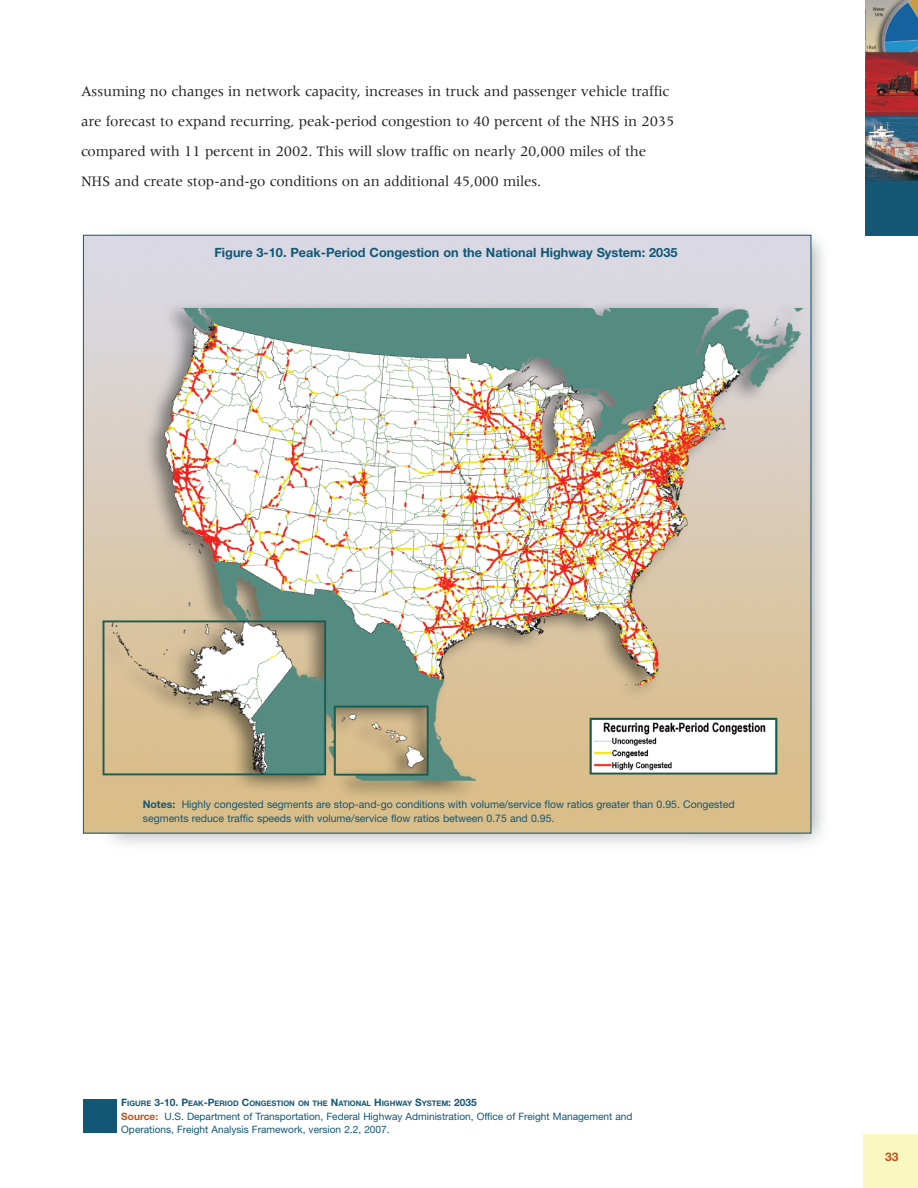
<style>
.page{position:relative;width:918px;height:1188px;background:#fff}
.page>*{position:absolute;margin:0;border:0;box-sizing:border-box;transform-origin:0 0}
.t1{font:15px/30px "Meridien";letter-spacing:-.01em;color:#231f20}
.t2{font:700 12.75px "Helvetica Neue";color:#125775}
.t3{font:700 12px "Helvetica Neue";color:#b7531a}
.t4{font:10.5px/13.5px "Helvetica Neue";color:#125775}
.t5{font:10.2px/13.5px "Helvetica Neue";color:#125775}
.t6{font:700 7.65px "Helvetica Neue";color:#125775}
.s1{font-weight:700}
.s2{font-size:10.2px}
.s3{font-weight:700;color:#b7531a}
</style>
<div class="page">
<img style="left:82px;top:233px;width:742px;height:612px">
<div style="left:863px;top:1134px;width:55px;height:54px;background:#faf8c1"></div>
<div style="left:83px;top:1099px;width:34px;height:34px;background:#125775"></div>
<img style="left:85px;top:237px;width:724px;height:594px">
<img style="left:866px;top:0;width:52px;height:236px">
<p class="t1" style="left:81px;top:77px;width:595px">Assuming no changes in network capacity, increases in truck and passenger vehicle traffic are forecast to expand recurring, peak-period congestion to 40 percent of the NHS in 2035 compared with 11 percent in 2002. This will slow traffic on nearly 20,000 miles of the NHS and create stop-and-go conditions on an additional 45,000 miles.</p>
<p class="t2" style="left:214px;top:247px;width:465px">Figure 3-10. Peak-Period Congestion on the National Highway System: 2035</p>
<p class="t4" style="left:143px;top:799px;width:593px"><span class="s1">Notes:</span> Highly congested segments are stop-and-go conditions with volume/service flow ratios greater than 0.95. Congested segments reduce traffic speeds with volume/service flow ratios between 0.75 and 0.95.</p>
<p class="t6" style="left:121px;top:1101px;width:357px"><span class="s2">F</span>IGURE <span class="s2">3-10. P</span>EAK<span class="s2">-P</span>ERIOD <span class="s2">C</span>ONGESTION ON THE <span class="s2">N</span>ATIONAL <span class="s2">H</span>IGHWAY <span class="s2">S</span>YSTEM<span class="s2">: 2035</span></p>
<p class="t5" style="left:121px;top:1111px;width:513px"><span class="s3">Source:</span> U.S. Department of Transportation, Federal Highway Administration, Office of Freight Management and<br>Operations, Freight Analysis Framework, version 2.2, 2007.</p>
<p class="t3" style="left:885px;top:1152px;width:15px">33</p>
</div>
